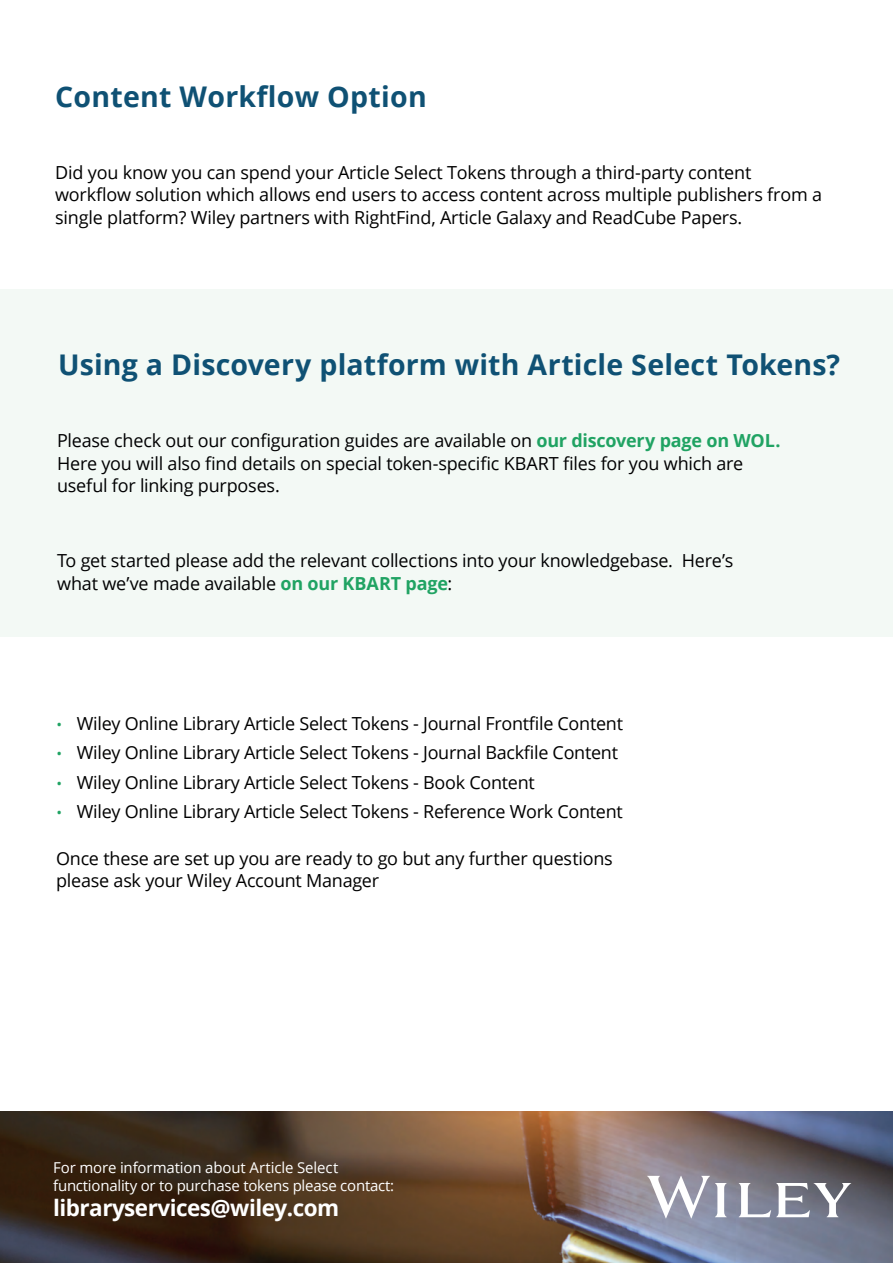
<style>
.page{position:relative;width:893px;height:1263px;background:#fff}
.page>*{position:absolute;margin:0;border:0;box-sizing:border-box;transform-origin:0 0}
.t1{font:700 28.5px "Open Sans";letter-spacing:.01em;color:#0f5174}
.t2{font:700 22.5px "Open Sans";letter-spacing:-.025em;color:#fff}
.t3{font:18px/22.5px "Open Sans";letter-spacing:-.015em;color:#000001}
.t4{font:15px/18px "Open Sans";letter-spacing:-.015em;color:#fff}
.s1{font-weight:700;color:#20a363}
.s2{font-size:15px;color:#20a363}
</style>
<div class="page">
<img style="left:0;top:1111px;width:893px;height:152px">
<svg style="left:647px;top:1176px;width:204px;height:42px"></svg>
<div style="left:0;top:289px;width:893px;height:347px;background:#f3f9f5"></div>
<h1 class="t1" style="left:55px;top:77px;width:373px">Content Workflow Option</h1>
<p class="t3" style="left:55px;top:161px;width:768px">Did you know you can spend your Article Select Tokens through a third-party content workflow solution which allows end users to access content across multiple publishers from a single platform? Wiley partners with RightFind, Article Galaxy and ReadCube Papers.</p>
<h1 class="t1" style="left:58px;top:345px;width:783px">Using a Discovery platform with Article Select Tokens?</h1>
<p class="t3" style="left:57px;top:429px;width:725px">Please check out our configuration guides are available on <span class="s1">our discovery page on WOL.<br></span>Here you will also find details on special token-specific KBART files for you which are useful for linking purposes.</p>
<p class="t3" style="left:57px;top:549px;width:678px">To get started please add the relevant collections into your knowledgebase. Here’s what we’ve made available <span class="s1">on our KBART page</span>:</p>
<p class="t3" style="left:57px;top:711px;width:568px"><span class="s2">•</span> Wiley Online Library Article Select Tokens - Journal Frontfile Content</p>
<p class="t3" style="left:57px;top:741px;width:563px"><span class="s2">•</span> Wiley Online Library Article Select Tokens - Journal Backfile Content</p>
<p class="t3" style="left:57px;top:770px;width:480px"><span class="s2">•</span> Wiley Online Library Article Select Tokens - Book Content</p>
<p class="t3" style="left:57px;top:800px;width:568px"><span class="s2">•</span> Wiley Online Library Article Select Tokens - Reference Work Content</p>
<p class="t3" style="left:56px;top:847px;width:558px">Once these are set up you are ready to go but any further questions please ask your Wiley Account Manager</p>
<p class="t4" style="left:53px;top:1158px;width:343px">For more information about Article Select functionality or to purchase tokens please contact:</p>
<p class="t2" style="left:53px;top:1192px;width:288px">libraryservices@wiley.com</p>
</div>
